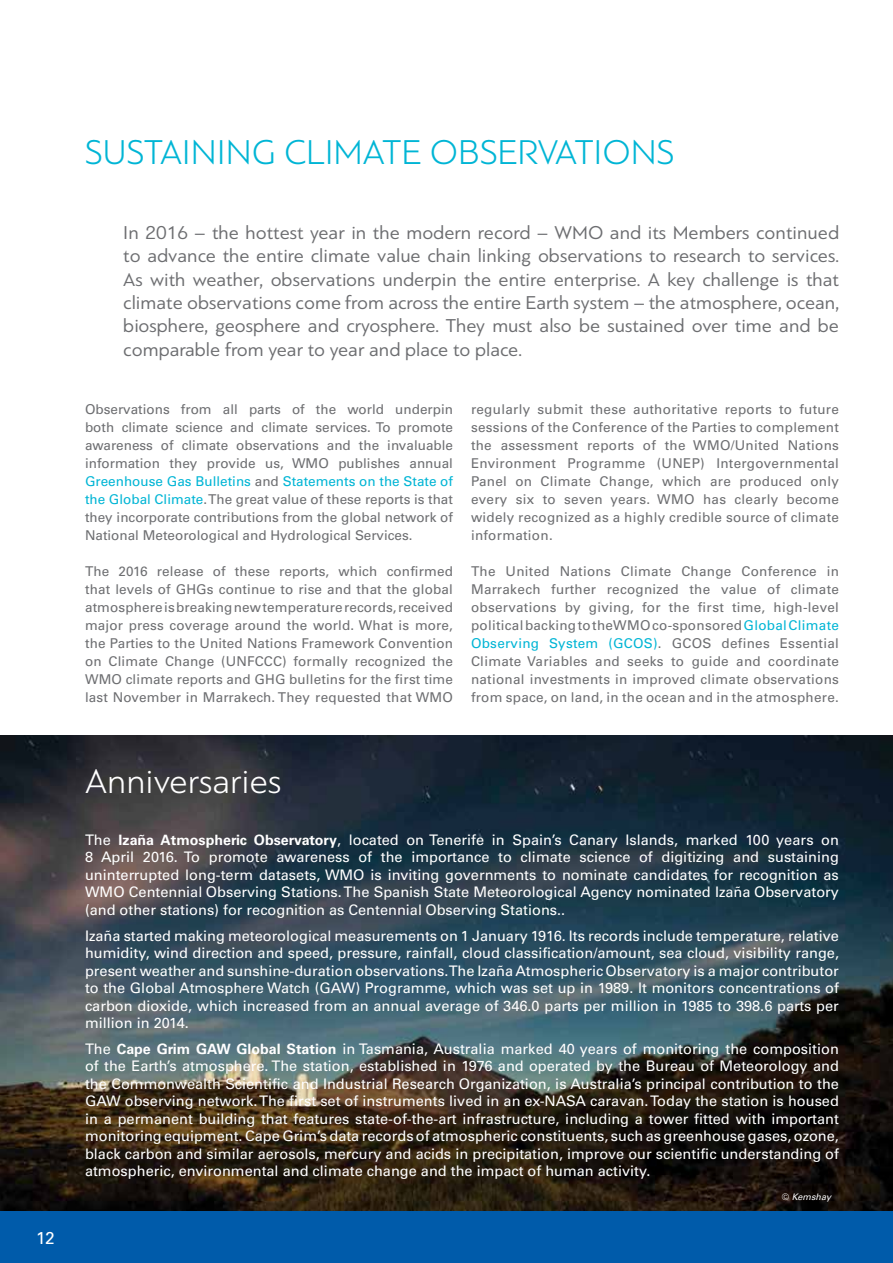
<style>
.page{position:relative;width:893px;height:1263px;background:#fff}
.page>*{position:absolute;margin:0;border:0;box-sizing:border-box;transform-origin:0 0}
.t1{font:300 36px "PF Bague Sans Pro";color:#00b5d5}
.t2{font:300 36px "PF Bague Sans Pro";color:#fff}
.t3{font:19.5px/23.4px "PF Bague Sans Pro";color:#6d6e71;text-align:justify}
.t4{font:17.25px "Univers LTCYR 55 Roman";color:#fff}
.t5{font:14.55px/17.4px "Univers LTCYR 55 Roman";color:#fff;text-align:justify}
.t6{font:13.5px/18px "Univers LTCYR 55 Roman";letter-spacing:.02em;color:#6d6e71;text-align:justify}
.t7{font:italic 9px "Univers LTCYR 55";color:#fff}
.s1{color:#00b5d5}
.s2{font-family:"Univers LTCYR 65";font-weight:700;font-size:14.25px}
</style>
<div class="page">
<img style="left:0;top:736px;width:893px;height:476px">
<div style="left:0;top:1212px;width:893px;height:51px;background:#005baa"></div>
<p class="t4" style="left:36px;top:1226px;width:20px">12</p>
<h1 class="t1" style="left:85px;top:132px;width:591px">SUSTAINING CLIMATE OBSERVATIONS</h1>
<p class="t3" style="left:123px;top:221px;width:717px">In 2016 – the hottest year in the modern record – WMO and its Members continued to advance the entire climate value chain linking observations to research to services.<br>As with weather, observations underpin the entire enterprise. A key challenge is that climate observations come from across the entire Earth system – the atmosphere, ocean, biosphere, geosphere and cryosphere. They must also be sustained over time and be comparable from year to year and place to place.</p>
<p class="t6" style="left:85px;top:400px;width:369px">Observations from all parts of the world underpin both climate science and climate services. To promote awareness of climate observations and the invaluable information they provide us, WMO publishes annual <span class="s1">Greenhouse Gas Bulletins</span> and <span class="s1">Statements on the State of the Global Climate</span>. The great value of these reports is that they incorporate contributions from the global network of National Meteorological and Hydrological Services.</p>
<p class="t6" style="left:85px;top:562px;width:369px">The 2016 release of these reports, which confirmed that levels of GHGs continue to rise and that the global atmosphere is breaking new temperature records, received major press coverage around the world. What is more, the Parties to the United Nations Framework Convention on Climate Change (UNFCCC) formally recognized the WMO climate reports and GHG bulletins for the first time last November in Marrakech. They requested that WMO</p>
<p class="t6" style="left:471px;top:400px;width:369px">regularly submit these authoritative reports to future sessions of the Conference of the Parties to complement the assessment reports of the WMO/United Nations Environment Programme (UNEP) Intergovernmental Panel on Climate Change, which are produced only every six to seven years. WMO has clearly become widely recognized as a highly credible source of climate information.</p>
<p class="t6" style="left:471px;top:562px;width:369px">The United Nations Climate Change Conference in Marrakech further recognized the value of climate observations by giving, for the first time, high-level political backing to the WMO co-sponsored <span class="s1">Global Climate Observing System (GCOS)</span>. GCOS defines Essential Climate Variables and seeks to guide and coordinate national investments in improved climate observations from space, on land, in the ocean and in the atmosphere.</p>
<h1 class="t2" style="left:85px;top:761px;width:198px">Anniversaries</h1>
<p class="t5" style="left:85px;top:830px;width:755px">The <span class="s2">Izaña Atmospheric Observatory</span>, located on Tenerife in Spain’s Canary Islands, marked 100 years on 8 April 2016. To promote awareness of the importance to climate science of digitizing and sustaining uninterrupted long-term datasets, WMO is inviting governments to nominate candidates for recognition as WMO Centennial Observing Stations. The Spanish State Meteorological Agency nominated Izaña Observatory (and other stations) for recognition as Centennial Observing Stations..</p>
<p class="t5" style="left:85px;top:926px;width:755px">Izaña started making meteorological measurements on 1 January 1916. Its records include temperature, relative humidity, wind direction and speed, pressure, rainfall, cloud classification/amount, sea cloud, visibility range, present weather and sunshine-duration observations. The Izaña Atmospheric Observatory is a major contributor to the Global Atmosphere Watch (GAW) Programme, which was set up in 1989. It monitors concentrations of carbon dioxide, which increased from an annual average of 346.0 parts per million in 1985 to 398.6 parts per million in 2014.</p>
<p class="t5" style="left:85px;top:1039px;width:755px">The <span class="s2">Cape Grim GAW Global Station</span> in Tasmania, Australia marked 40 years of monitoring the composition of the Earth’s atmosphere. The station, established in 1976 and operated by the Bureau of Meteorology and the Commonwealth Scientific and Industrial Research Organization, is Australia’s principal contribution to the GAW observing network. The first set of instruments lived in an ex-NASA caravan. Today the station is housed in a permanent building that features state-of-the-art infrastructure, including a tower fitted with important monitoring equipment. Cape Grim’s data records of atmospheric constituents, such as greenhouse gases, ozone, black carbon and similar aerosols, mercury and acids in precipitation, improve our scientific understanding of atmospheric, environmental and climate change and the impact of human activity.</p>
<p class="t7" style="left:782px;top:1190px;width:51px">© Kemshay</p>
</div>
